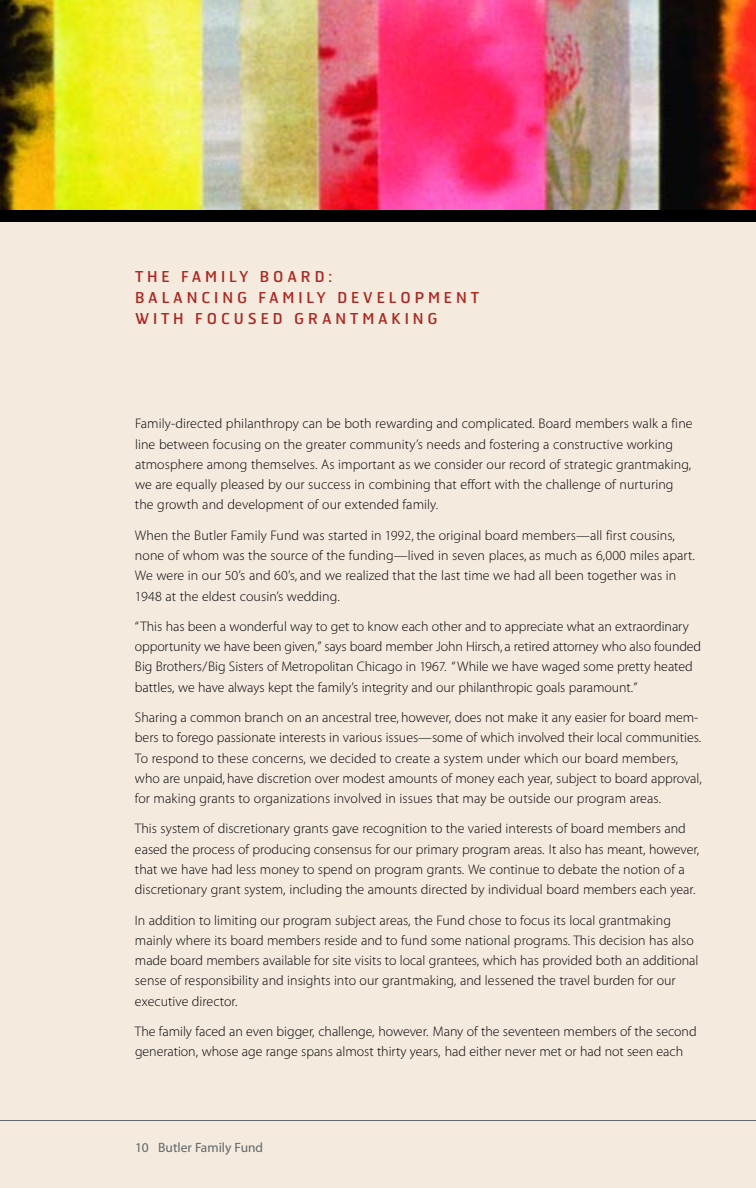
<style>
.page{position:relative;width:756px;height:1188px;background:#f4eade}
.page>*{position:absolute;margin:0;border:0;box-sizing:border-box;transform-origin:0 0}
.t1{font:15px/21px "Hermes";letter-spacing:.26em;color:#ab2822}
.t2{font:13.8px/20.2px "Myriad MM.215.600";letter-spacing:.005em;color:#000}
.t3{font:13.5px "Myriad MM.412.601";color:#616869}
</style>
<div class="page">
<hr style="left:0;top:1120px;width:756px;height:1px;background:#616869">
<img style="left:0;top:0;width:756px;height:210px">
<div style="left:0;top:210px;width:756px;height:12px;background:#000"></div>
<p class="t1" style="left:135px;top:266px;width:346px">THE FAMILY BOARD:<br>BALANCING FAMILY DEVELOPMENT<br>WITH FOCUSED GRANTMAKING</p>
<p class="t2" style="left:135px;top:415px;width:559px">Family-directed philanthropy can be both rewarding and complicated. Board members walk a fine line between focusing on the greater community’s needs and fostering a constructive working atmosphere among themselves. As important as we consider our record of strategic grantmaking, we are equally pleased by our success in combining that effort with the challenge of nurturing the growth and development of our extended family.</p>
<p class="t2" style="left:135px;top:526px;width:562px">When the Butler Family Fund was started in 1992, the original board members—all first cousins, none of whom was the source of the funding—lived in seven places, as much as 6,000 miles apart.<br>We were in our 50’s and 60’s, and we realized that the last time we had all been together was in 1948 at the eldest cousin’s wedding.</p>
<p class="t2" style="left:135px;top:617px;width:568px">“This has been a wonderful way to get to know each other and to appreciate what an extraordinary opportunity we have been given,” says board member John Hirsch, a retired attorney who also founded Big Brothers/Big Sisters of Metropolitan Chicago in 1967. “ While we have waged some pretty heated battles, we have always kept the family’s integrity and our philanthropic goals paramount.”</p>
<p class="t2" style="left:135px;top:709px;width:568px">Sharing a common branch on an ancestral tree, however, does not make it any easier for board mem&shy;bers to forego passionate interests in various issues—some of which involved their local communities.<br>To respond to these concerns, we decided to create a system under which our board members, who are unpaid, have discretion over modest amounts of money each year, subject to board approval, for making grants to organizations involved in issues that may be outside our program areas.</p>
<p class="t2" style="left:135px;top:820px;width:566px">This system of discretionary grants gave recognition to the varied interests of board members and eased the process of producing consensus for our primary program areas. It also has meant, however, that we have had less money to spend on program grants. We continue to debate the notion of a discretionary grant system, including the amounts directed by individual board members each year.</p>
<p class="t2" style="left:135px;top:911px;width:565px">In addition to limiting our program subject areas, the Fund chose to focus its local grantmaking mainly where its board members reside and to fund some national programs. This decision has also made board members available for site visits to local grantees, which has provided both an additional sense of responsibility and insights into our grantmaking, and lessened the travel burden for our executive director.</p>
<p class="t2" style="left:135px;top:1022px;width:563px">The family faced an even bigger, challenge, however. Many of the seventeen members of the second generation, whose age range spans almost thirty years, had either never met or had not seen each</p>
<p class="t3" style="left:135px;top:1142px;width:130px">10 Butler Family Fund</p>
</div>
